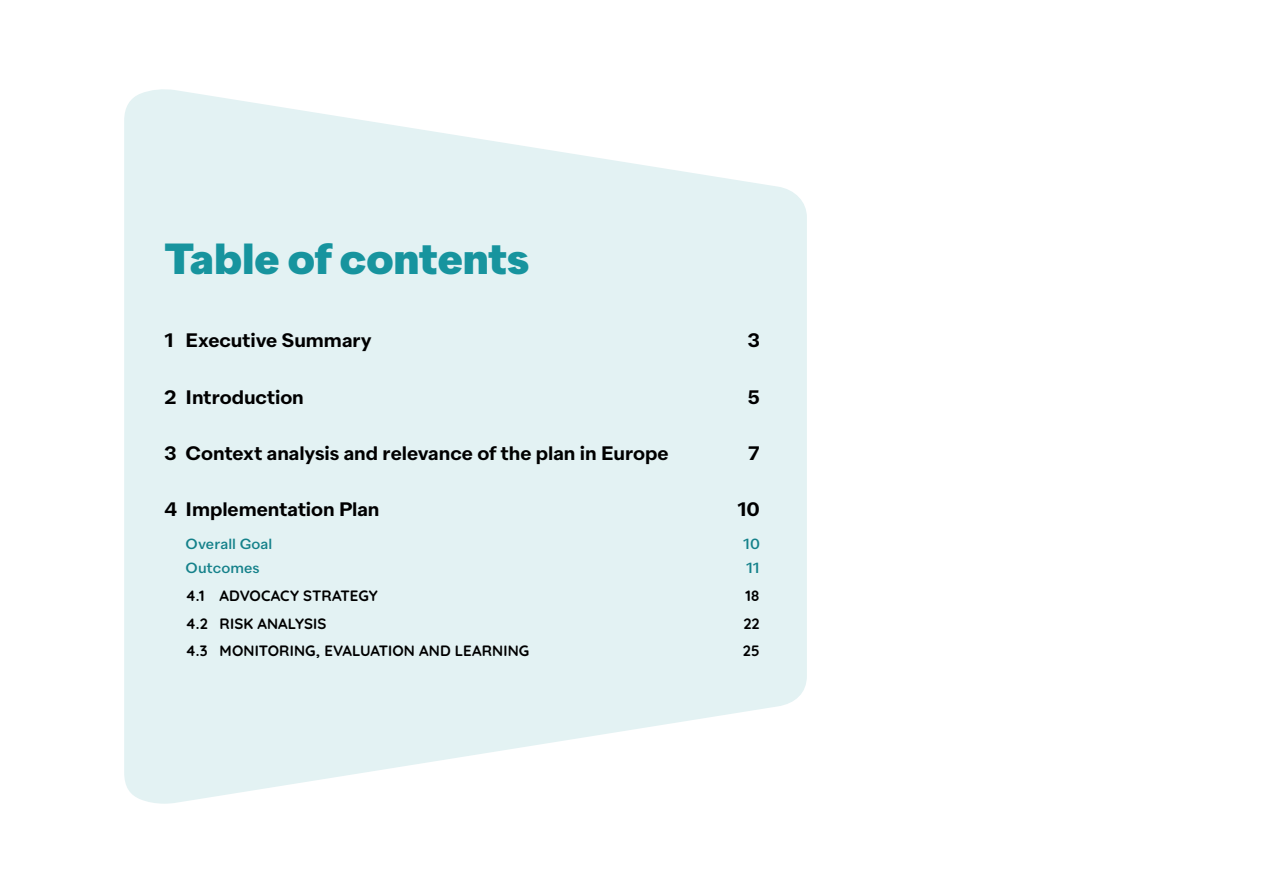
<style>
.page{position:relative;width:1263px;height:893px;background:#fff}
.page>*{position:absolute;margin:0;border:0;box-sizing:border-box;transform-origin:0 0}
.t1{font:800 43.5px "Quarion";letter-spacing:-.005em;color:#17949e}
.t2{font:600 19.5px "Quarion";letter-spacing:-.005em;color:#000}
.t3{font:700 15px "Quicksand";letter-spacing:.005em;color:#000}
.t4{font:500 14.7px "Quarion";letter-spacing:.005em;color:#14818a}
</style>
<div class="page">
<svg style="left:124px;top:89px;width:683px;height:715px;background:#e6f3f4"></svg>
<h1 class="t1" style="left:164px;top:233px;width:366px">Table of contents</h1>
<p class="t2" style="left:164px;top:329px;width:209px">1 Executive Summary</p>
<p class="t2" style="left:748px;top:329px;width:13px">3</p>
<p class="t2" style="left:164px;top:385px;width:141px">2 Introduction</p>
<p class="t2" style="left:747px;top:385px;width:14px">5</p>
<p class="t2" style="left:164px;top:441px;width:506px">3 Context analysis and relevance of the plan in Europe</p>
<p class="t2" style="left:748px;top:441px;width:13px">7</p>
<p class="t2" style="left:164px;top:498px;width:217px">4 Implementation Plan</p>
<p class="t2" style="left:737px;top:498px;width:24px">10</p>
<p class="t4" style="left:186px;top:535px;width:88px">Overall Goal</p>
<p class="t4" style="left:743px;top:535px;width:18px">10</p>
<p class="t4" style="left:186px;top:559px;width:76px">Outcomes</p>
<p class="t4" style="left:746px;top:559px;width:15px">11</p>
<p class="t3" style="left:186px;top:584px;width:194px">4.1 ADVOCACY STRATEGY</p>
<p class="t3" style="left:745px;top:584px;width:16px">18</p>
<p class="t3" style="left:186px;top:612px;width:142px">4.2 RISK ANALYSIS</p>
<p class="t3" style="left:743px;top:612px;width:18px">22</p>
<p class="t3" style="left:186px;top:639px;width:345px">4.3 MONITORING, EVALUATION AND LEARNING</p>
<p class="t3" style="left:743px;top:639px;width:18px">25</p>
</div>
